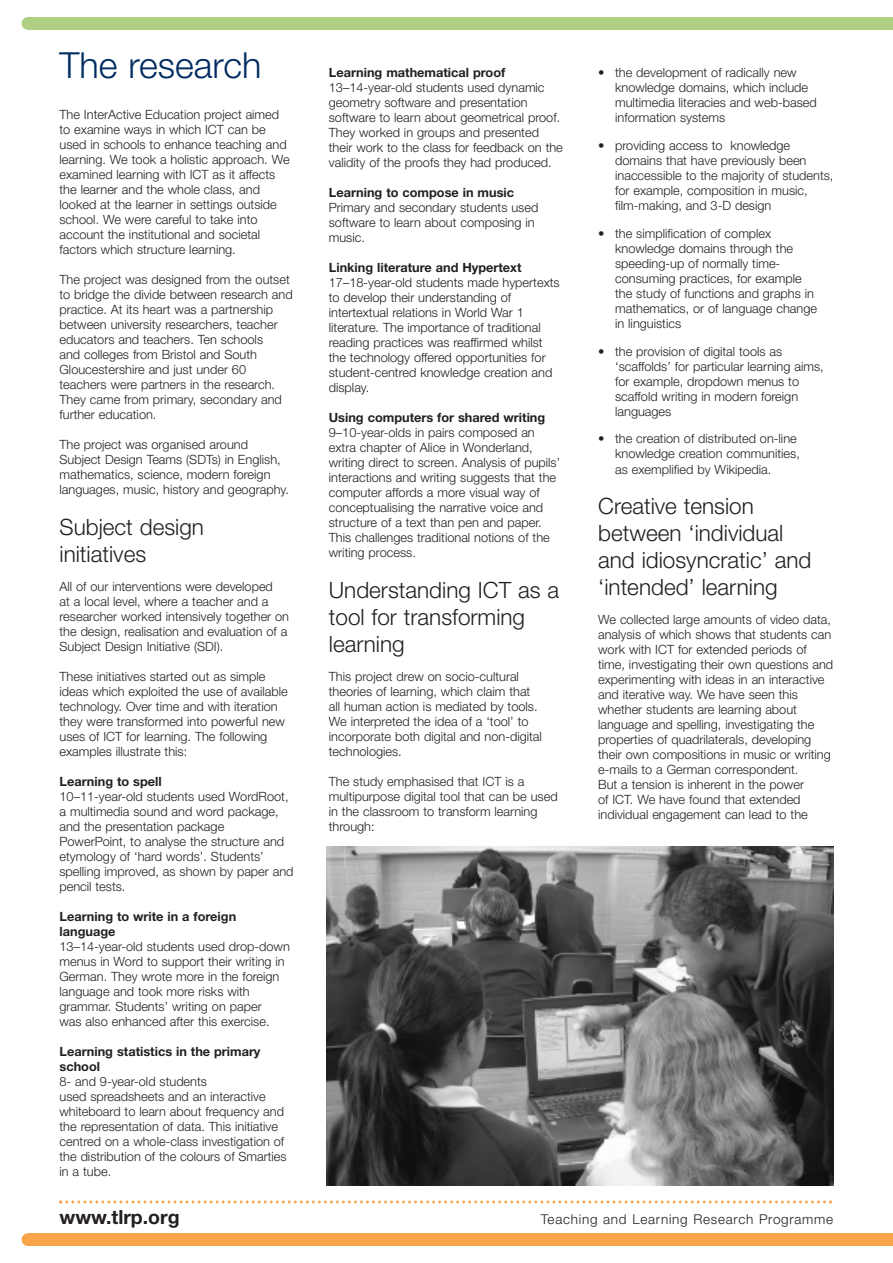
<style>
.page{position:relative;width:893px;height:1263px;background:#fff}
.page>*{position:absolute;margin:0;border:0;box-sizing:border-box;transform-origin:0 0}
.t1{font:300 36px "Helvetica Neue";color:#002c62}
.t2{font:300 22.5px/27px "Helvetica Neue";color:#231f20}
.t3{font:700 19.5px "Helvetica Neue";color:#231f20}
.t4{font:300 13.5px "Helvetica Neue";letter-spacing:.055em;color:#231f20}
.t5{font:300 12.75px/15px "Helvetica Neue";color:#231f20}
.t6{font:700 12.75px/15px "Helvetica Neue";color:#231f20}
</style>
<div class="page">
<div style="left:28px;top:1233px;width:865px;height:13px;background:#f9a64a"></div>
<div style="left:22px;top:1233px;width:12px;height:13px;background:#f9a64a;border-radius:50%"></div>
<div style="left:28px;top:17px;width:865px;height:13px;background:#afcf83"></div>
<div style="left:22px;top:17px;width:12px;height:13px;background:#afcf83;border-radius:50%"></div>
<svg style="left:59px;top:1200px;width:773px;height:3px"></svg>
<img style="left:326px;top:847px;width:507px;height:338px">
<h1 class="t1" style="left:60px;top:52px;width:203px">The research</h1>
<p class="t5" style="left:60px;top:108px;width:232px">The InterActive Education project aimed to examine ways in which ICT can be used in schools to enhance teaching and learning. We took a holistic approach. We examined learning with ICT as it affects the learner and the whole class, and looked at the learner in settings outside school. We were careful to take into account the institutional and societal factors which structure learning.</p>
<p class="t5" style="left:60px;top:273px;width:235px">The project was designed from the outset to bridge the divide between research and practice. At its heart was a partnership between university researchers, teacher educators and teachers. Ten schools<br>and colleges from Bristol and South Gloucestershire and just under 60 teachers were partners in the research.<br>They came from primary, secondary and further education.</p>
<p class="t5" style="left:60px;top:438px;width:231px">The project was organised around Subject Design Teams (SDTs) in English, mathematics, science, modern foreign languages, music, history and geography.</p>
<h2 class="t2" style="left:60px;top:515px;width:146px">Subject design initiatives</h2>
<p class="t5" style="left:60px;top:580px;width:231px">All of our interventions were developed<br>at a local level, where a teacher and a researcher worked intensively together on the design, realisation and evaluation of a Subject Design Initiative (SDI).</p>
<p class="t5" style="left:60px;top:670px;width:230px">These initiatives started out as simple ideas which exploited the use of available technology. Over time and with iteration they were transformed into powerful new uses of ICT for learning. The following examples illustrate this:</p>
<p class="t6" style="left:60px;top:775px;width:104px">Learning to spell</p>
<p class="t5" style="left:60px;top:790px;width:236px">10–11-year-old students used WordRoot, a multimedia sound and word package, and the presentation package PowerPoint, to analyse the structure and etymology of ‘hard words’. Students’ spelling improved, as shown by paper and pencil tests.</p>
<p class="t6" style="left:60px;top:910px;width:178px">Learning to write in a foreign language</p>
<p class="t5" style="left:60px;top:940px;width:232px">13–14-year-old students used drop-down menus in Word to support their writing in German. They wrote more in the foreign language and took more risks with grammar. Students’ writing on paper<br>was also enhanced after this exercise.</p>
<p class="t6" style="left:60px;top:1045px;width:203px">Learning statistics in the primary school</p>
<p class="t5" style="left:60px;top:1075px;width:229px">8- and 9-year-old students<br>used spreadsheets and an interactive whiteboard to learn about frequency and the representation of data. This initiative centred on a whole-class investigation of the distribution of the colours of Smarties in a tube.</p>
<p class="t6" style="left:329px;top:67px;width:178px">Learning mathematical proof</p>
<p class="t5" style="left:329px;top:82px;width:236px">13–14-year-old students used dynamic geometry software and presentation software to learn about geometrical proof.<br>They worked in groups and presented their work to the class for feedback on the validity of the proofs they had produced.</p>
<p class="t6" style="left:329px;top:187px;width:187px">Learning to compose in music</p>
<p class="t5" style="left:329px;top:202px;width:211px">Primary and secondary students used software to learn about composing in music.</p>
<p class="t6" style="left:329px;top:262px;width:194px">Linking literature and Hypertext</p>
<p class="t5" style="left:329px;top:277px;width:232px">17–18-year-old students made hypertexts to develop their understanding of intertextual relations in World War 1 literature. The importance of traditional reading practices was reaffirmed whilst the technology offered opportunities for student-centred knowledge creation and display.</p>
<p class="t6" style="left:329px;top:412px;width:218px">Using computers for shared writing</p>
<p class="t5" style="left:329px;top:427px;width:233px">9–10-year-olds in pairs composed an extra chapter of Alice in Wonderland, writing direct to screen. Analysis of pupils’ interactions and writing suggests that the computer affords a more visual way of conceptualising the narrative voice and structure of a text than pen and paper.<br>This challenges traditional notions of the writing process.</p>
<h2 class="t2" style="left:329px;top:579px;width:232px">Understanding ICT as a tool for transforming learning</h2>
<p class="t5" style="left:329px;top:670px;width:215px">This project drew on socio-cultural theories of learning, which claim that all human action is mediated by tools.<br>We interpreted the idea of a ‘tool’ to incorporate both digital and non-digital technologies.</p>
<p class="t5" style="left:329px;top:775px;width:230px">The study emphasised that ICT is a multipurpose digital tool that can be used in the classroom to transform learning through:</p>
<p class="t5" style="left:615px;top:67px;width:203px;text-indent:-17px">• the development of radically new knowledge domains, which include multimedia literacies and web-based information systems</p>
<p class="t5" style="left:615px;top:139px;width:220px;text-indent:-17px">• providing access to knowledge domains that have previously been inaccessible to the majority of students, for example, composition in music, film-making, and 3-D design</p>
<p class="t5" style="left:615px;top:227px;width:203px;text-indent:-17px">• the simplification of complex knowledge domains through the speeding-up of normally time&shy;consuming practices, for example the study of functions and graphs in mathematics, or of language change in linguistics</p>
<p class="t5" style="left:615px;top:345px;width:210px;text-indent:-17px">• the provision of digital tools as ‘scaffolds’ for particular learning aims, for example, dropdown menus to scaffold writing in modern foreign languages</p>
<p class="t5" style="left:615px;top:433px;width:186px;text-indent:-17px">• the creation of distributed on-line knowledge creation communities, as exemplified by Wikipedia.</p>
<h2 class="t2" style="left:598px;top:495px;width:215px">Creative tension between ‘individual and idiosyncratic’ and ‘intended’ learning</h2>
<p class="t5" style="left:598px;top:614px;width:237px">We collected large amounts of video data, analysis of which shows that students can work with ICT for extended periods of time, investigating their own questions and experimenting with ideas in an interactive and iterative way. We have seen this whether students are learning about language and spelling, investigating the properties of quadrilaterals, developing their own compositions in music or writing e-mails to a German correspondent.<br>But a tension is inherent in the power<br>of ICT. We have found that extended individual engagement can lead to the</p>
<h3 class="t3" style="left:60px;top:1210px;width:122px">www.tlrp.org</h3>
<p class="t4" style="left:541px;top:1214px;width:294px">Teaching and Learning Research Programme</p>
</div>
